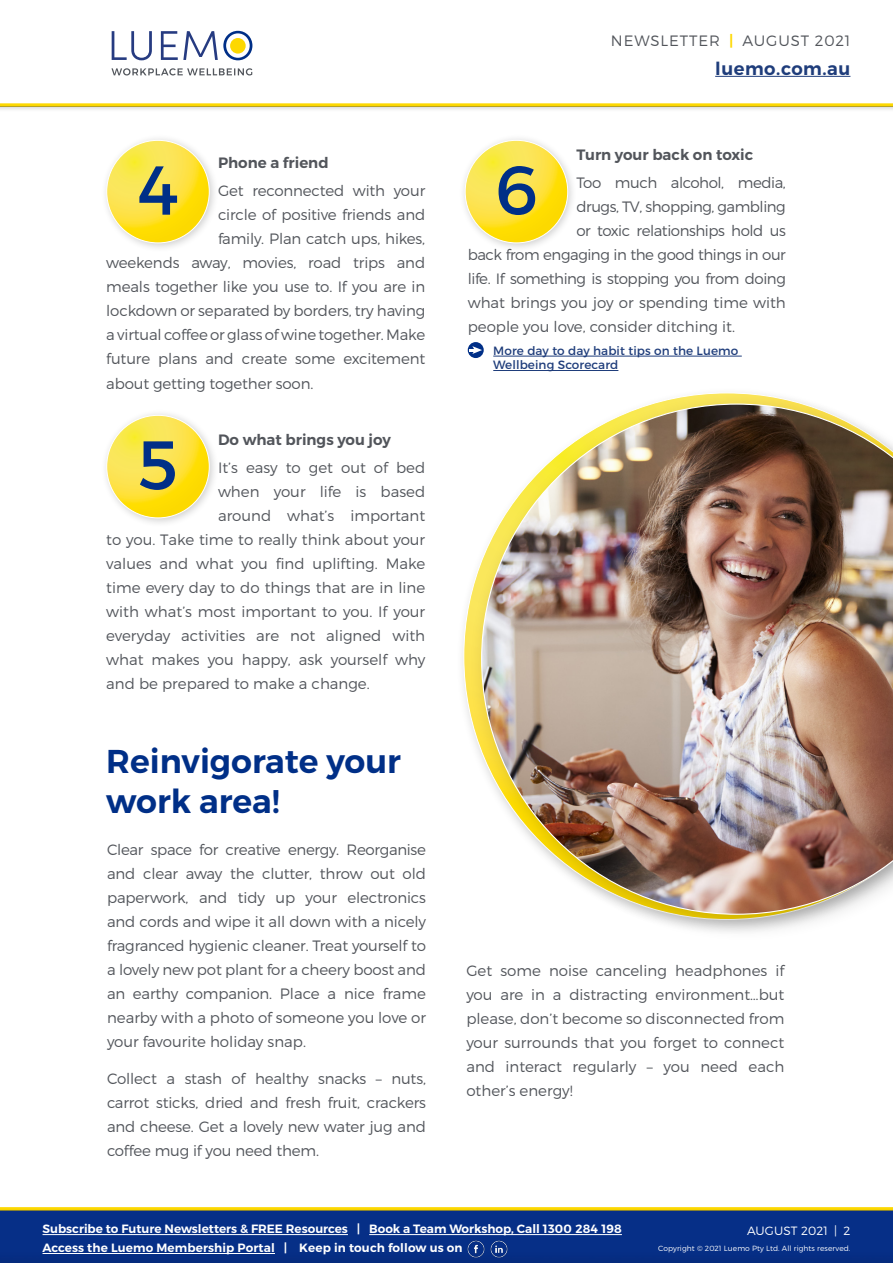
<style>
.page{position:relative;width:893px;height:1263px;background:#fff}
.page>*{position:absolute;margin:0;border:0;box-sizing:border-box;transform-origin:0 0}
.t1{font:69px "Montserrat";color:#002f87}
.t2{font:600 33px/39.6px "Montserrat";color:#002f87}
.t3{font:600 18px "Montserrat";letter-spacing:.03em;color:#1f3d7b}
.t4{font:300 15px/24px "Montserrat";letter-spacing:-.01em;color:#52555b;text-align:justify}
.t5{font:300 15px "Montserrat";letter-spacing:-.03em;color:#52555b}
.t6{font:600 15px "Montserrat";color:#52555b}
.t7{font:300 15px "Montserrat";letter-spacing:.06em;color:#52555b}
.t8{font:600 12px "Montserrat";color:#fff}
.t9{font:12px/14.4px "Montserrat";letter-spacing:.01em;color:#1f3d7b}
.t10{font:300 12px "Montserrat";letter-spacing:.01em;color:#fff}
.t11{font:300 7.5px "Montserrat";letter-spacing:.01em;color:#fff}
.s1{font-weight:600;color:#fed800}
</style>
<div class="page">
<hr style="left:493px;top:356px;width:249px;height:1px;background:#1f3d7b">
<hr style="left:493px;top:370px;width:125px;height:1px;background:#1f3d7b">
<div style="left:468px;top:390px;width:425px;height:553px;background:#000;opacity:.2"></div>
<img style="left:481px;top:403px;width:412px;height:512px">
<img style="left:0;top:43px;width:893px;height:67px">
<svg style="left:111px;top:68px;width:141px;height:7px"></svg>
<svg style="left:112px;top:31px;width:140px;height:29px"></svg>
<img style="left:0;top:1208px;width:893px;height:55px">
<hr style="left:43px;top:1253px;width:232px;height:1px;background:#fff">
<img style="left:465px;top:1237px;width:45px;height:23px">
<hr style="left:43px;top:1234px;width:305px;height:1px;background:#fff">
<hr style="left:369px;top:1234px;width:253px;height:1px;background:#fff">
<hr style="left:715px;top:76px;width:135px;height:1px;background:#1f3d7b">
<svg style="left:468px;top:342px;width:16px;height:16px"></svg>
<svg style="left:469px;top:346px;width:13px;height:8px"></svg>
<div style="left:100px;top:134px;width:119px;height:119px;background:#000;opacity:.2"></div>
<svg style="left:107px;top:140px;width:102px;height:103px;background:#fce23c"></svg>
<div style="left:100px;top:408px;width:119px;height:120px;background:#000;opacity:.2"></div>
<svg style="left:107px;top:415px;width:102px;height:103px;background:#fce23c"></svg>
<div style="left:459px;top:134px;width:118px;height:119px;background:#000;opacity:.2"></div>
<svg style="left:465px;top:140px;width:103px;height:103px;background:#fce33e"></svg>
<p class="t6" style="left:218px;top:154px;width:112px">Phone a friend</p>
<p class="t4" style="left:218px;top:179px;width:209px">Get reconnected with your</p>
<p class="t4" style="left:218px;top:203px;width:209px">circle of positive friends and</p>
<p class="t4" style="left:218px;top:227px;width:209px">family. Plan catch ups, hikes,</p>
<p class="t4" style="left:106px;top:251px;width:320px">weekends away, movies, road trips and</p>
<p class="t4" style="left:106px;top:275px;width:320px">meals together like you use to. If you are in</p>
<p class="t4" style="left:106px;top:299px;width:320px">lockdown or separated by borders, try having</p>
<p class="t4" style="left:106px;top:323px;width:320px">a virtual coffee or glass of wine together. Make</p>
<p class="t4" style="left:106px;top:347px;width:320px">future plans and create some excitement</p>
<p class="t4" style="left:106px;top:371px;width:209px">about getting together soon.</p>
<h1 class="t1" style="left:137px;top:148px;width:43px">4</h1>
<p class="t6" style="left:218px;top:430px;width:174px">Do what brings you joy</p>
<p class="t4" style="left:218px;top:456px;width:209px">It’s easy to get out of bed</p>
<p class="t4" style="left:218px;top:480px;width:209px">when your life is based</p>
<p class="t4" style="left:218px;top:504px;width:209px">around what’s important</p>
<p class="t4" style="left:106px;top:528px;width:320px">to you. Take time to really think about your</p>
<p class="t4" style="left:106px;top:552px;width:320px">values and what you find uplifting. Make</p>
<p class="t4" style="left:106px;top:576px;width:320px">time every day to do things that are in line</p>
<p class="t4" style="left:106px;top:600px;width:320px">with what’s most important to you. If your</p>
<p class="t4" style="left:106px;top:624px;width:320px">everyday activities are not aligned with</p>
<p class="t4" style="left:106px;top:648px;width:320px">what makes you happy, ask yourself why</p>
<p class="t4" style="left:106px;top:672px;width:265px">and be prepared to make a change.</p>
<h1 class="t1" style="left:138px;top:423px;width:41px">5</h1>
<h2 class="t2" style="left:106px;top:742px;width:296px">Reinvigorate your work area!</h2>
<p class="t4" style="left:107px;top:838px;width:320px">Clear space for creative energy. Reorganise and clear away the clutter, throw out old paperwork, and tidy up your electronics and cords and wipe it all down with a nicely fragranced hygienic cleaner. Treat yourself to a lovely new pot plant for a cheery boost and an earthy companion. Place a nice frame nearby with a photo of someone you love or your favourite holiday snap.</p>
<p class="t4" style="left:107px;top:1067px;width:320px">Collect a stash of healthy snacks – nuts, carrot sticks, dried and fresh fruit, crackers and cheese. Get a lovely new water jug and coffee mug if you need them.</p>
<p class="t7" style="left:611px;top:32px;width:241px">NEWSLETTER <span class="s1">|</span> AUGUST 2021</p>
<p class="t3" style="left:715px;top:57px;width:137px">luemo.com.au</p>
<p class="t6" style="left:576px;top:145px;width:178px">Turn your back on toxic</p>
<p class="t5" style="left:576px;top:173px;width:211px">Too much alcohol, media,</p>
<p class="t5" style="left:576px;top:197px;width:211px">drugs, TV, shopping, gambling</p>
<p class="t5" style="left:576px;top:221px;width:211px">or toxic relationships hold us</p>
<p class="t5" style="left:468px;top:245px;width:320px">back from engaging in the good things in our</p>
<p class="t5" style="left:468px;top:269px;width:320px">life. If something is stopping you from doing</p>
<p class="t4" style="left:468px;top:290px;width:320px">what brings you joy or spending time with</p>
<p class="t4" style="left:468px;top:314px;width:269px">people you love, consider ditching it.</p>
<p class="t9" style="left:493px;top:343px;width:247px">More day to day habit tips on the Luemo<br>Wellbeing Scorecard</p>
<h1 class="t1" style="left:495px;top:148px;width:44px">6</h1>
<p class="t4" style="left:466px;top:958px;width:320px">Get some noise canceling headphones if you are in a distracting environment…but please, don’t become so disconnected from your surrounds that you forget to connect and interact regularly – you need each other’s energy!</p>
<p class="t8" style="left:43px;top:1222px;width:581px">Subscribe to Future Newsletters &amp; FREE Resources | Book a Team Workshop, Call 1300 284 198</p>
<p class="t8" style="left:43px;top:1240px;width:422px">Access the Luemo Membership Portal | Keep in touch follow us on</p>
<p class="t10" style="left:747px;top:1224px;width:105px">AUGUST 2021 | 2</p>
<p class="t11" style="left:658px;top:1244px;width:194px">Copyright © 2021 Luemo Pty Ltd. All rights reserved.</p>
</div>
